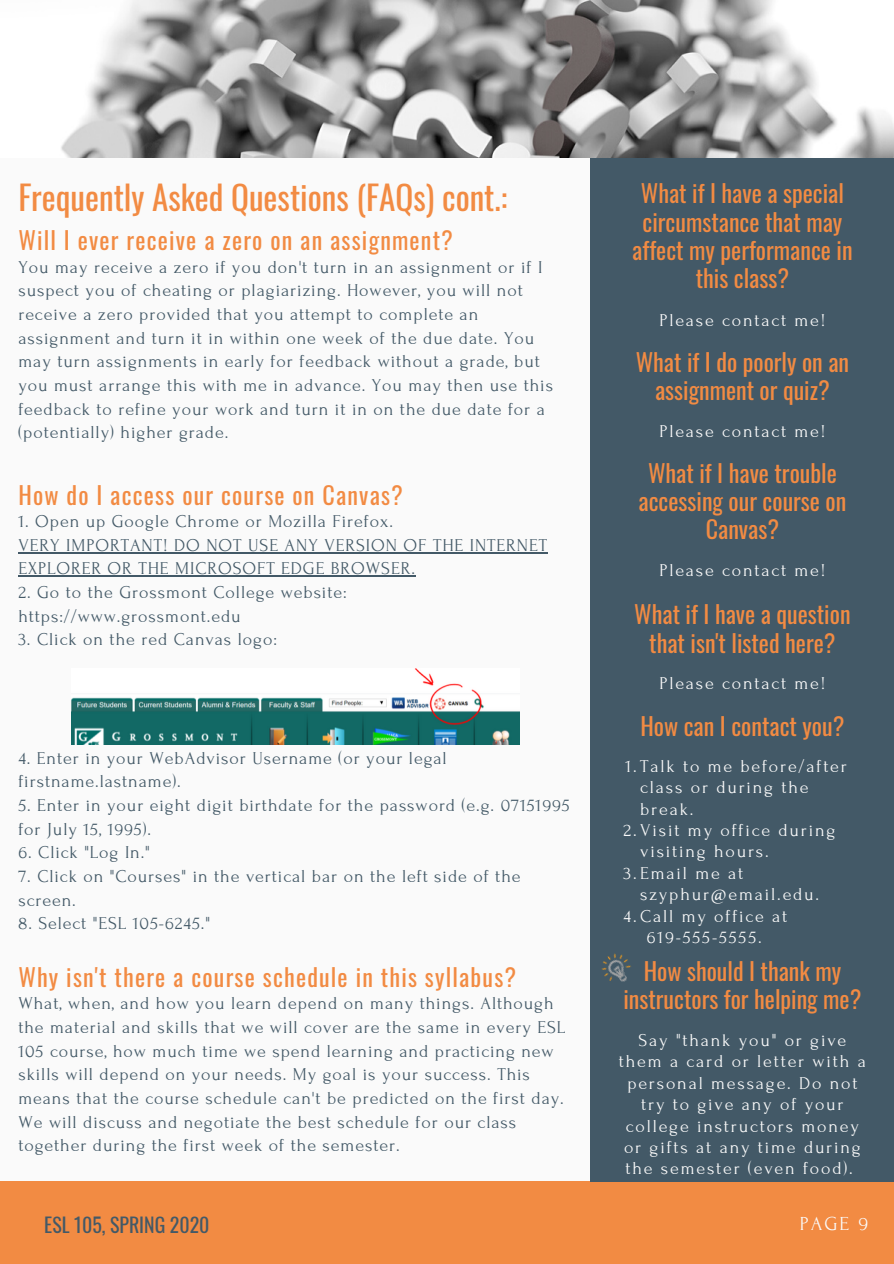
<style>
.page{position:relative;width:894px;height:1264px;background:#fff}
.page>*{position:absolute;margin:0;border:0;box-sizing:border-box;transform-origin:0 0}
.t1{font:33.15px "Oswald";color:#f28b43}
.t2{font:24px/28.2px "Oswald";color:#f28b43;text-align:center}
.t3{font:24px "Oswald";letter-spacing:.05em;color:#f28b43}
.t4{font:19.8px "Oswald";color:#435967}
.t5{font:19.8px "Forum";color:#fafafa}
.t6{font:18px/23.7px "Forum";letter-spacing:.05em;color:#435967}
.t7{font:18px/21.5px "Forum";letter-spacing:.1em;color:#fafafa;text-align:center}
</style>
<div class="page">
<div style="left:0;top:0;width:893px;height:1263px;background:#fafafa"></div>
<div style="left:0;top:1181px;width:893px;height:82px;background:#f28b43"></div>
<div style="left:590px;top:134px;width:303px;height:1047px;background:#435967"></div>
<img style="left:61px;top:0;width:832px;height:157px">
<hr style="left:18px;top:552px;width:530px;height:1px;background:#435967">
<hr style="left:18px;top:575px;width:398px;height:1px;background:#435967">
<img style="left:71px;top:668px;width:448px;height:76px">
<img style="left:602px;top:953px;width:29px;height:29px">
<h1 class="t1" style="left:18px;top:171px;width:490px">Frequently Asked Questions (FAQs) cont.:</h1>
<h2 class="t3" style="left:18px;top:221px;width:436px">Will I ever receive a zero on an assignment?</h2>
<p class="t6" style="left:18px;top:255px;width:536px">You may receive a zero if you don't turn in an assignment or if I suspect you of cheating or plagiarizing. However, you will not receive a zero provided that you attempt to complete an assignment and turn it in within one week of the due date. You may turn assignments in early for feedback without a grade, but you must arrange this with me in advance. You may then use this feedback to refine your work and turn it in on the due date for a (potentially) higher grade.</p>
<h2 class="t3" style="left:18px;top:476px;width:386px">How do I access our course on Canvas?</h2>
<p class="t6" style="left:18px;top:510px;width:530px">1. Open up Google Chrome or Mozilla Firefox.<br>VERY IMPORTANT! DO NOT USE ANY VERSION OF THE INTERNET<br>EXPLORER OR THE MICROSOFT EDGE BROWSER.</p>
<p class="t6" style="left:18px;top:581px;width:330px">2. Go to the Grossmont College website: https://www.grossmont.edu</p>
<p class="t6" style="left:18px;top:628px;width:260px">3. Click on the red Canvas logo:</p>
<p class="t6" style="left:18px;top:746px;width:430px">4. Enter in your WebAdvisor Username (or your legal firstname.lastname).</p>
<p class="t6" style="left:18px;top:793px;width:553px">5. Enter in your eight digit birthdate for the password (e.g. 07151995 for July 15, 1995).</p>
<p class="t6" style="left:18px;top:841px;width:133px">6. Click "Log In."</p>
<p class="t6" style="left:18px;top:864px;width:503px">7. Click on "Courses" in the vertical bar on the left side of the screen.</p>
<p class="t6" style="left:18px;top:912px;width:193px">8. Select "ESL 105-6245."</p>
<h2 class="t3" style="left:18px;top:958px;width:499px">Why isn't there a course schedule in this syllabus?</h2>
<p class="t6" style="left:18px;top:991px;width:548px">What, when, and how you learn depend on many things. Although the material and skills that we will cover are the same in every ESL 105 course, how much time we spend learning and practicing new skills will depend on your needs. My goal is your success. This means that the course schedule can't be predicted on the first day.<br>We will discuss and negotiate the best schedule for our class together during the first week of the semester.</p>
<h2 class="t2" style="left:632px;top:178px;width:222px">What if I have a special circumstance that may affect my performance in this class?</h2>
<p class="t7" style="left:659px;top:309px;width:167px">Please contact me!</p>
<h2 class="t2" style="left:635px;top:347px;width:215px">What if I do poorly on an assignment or quiz?</h2>
<p class="t7" style="left:659px;top:420px;width:167px">Please contact me!</p>
<h2 class="t2" style="left:638px;top:458px;width:209px">What if I have trouble accessing our course on<br>Canvas?</h2>
<p class="t7" style="left:659px;top:560px;width:167px">Please contact me!</p>
<h2 class="t2" style="left:634px;top:599px;width:218px">What if I have a question that isn't listed here?</h2>
<p class="t7" style="left:659px;top:673px;width:167px">Please contact me!</p>
<h2 class="t2" style="left:640px;top:710px;width:205px">How can I contact you?</h2>
<p class="t7" style="left:625px;top:755px;width:223px">1.Talk to me before/after</p>
<p class="t7" style="left:640px;top:777px;width:170px">class or during the</p>
<p class="t7" style="left:640px;top:798px;width:55px">break.</p>
<p class="t7" style="left:623px;top:819px;width:213px">2.Visit my office during</p>
<p class="t7" style="left:640px;top:841px;width:130px">visiting hours.</p>
<p class="t7" style="left:623px;top:862px;width:121px">3.Email me at</p>
<p class="t7" style="left:640px;top:884px;width:180px">szyphur@email.edu.</p>
<p class="t7" style="left:623px;top:905px;width:165px">4.Call my office at</p>
<p class="t7" style="left:646px;top:926px;width:116px">619-555-5555.</p>
<h2 class="t2" style="left:623px;top:956px;width:239px">How should I thank my instructors for helping me?</h2>
<p class="t7" style="left:618px;top:1029px;width:248px">Say "thank you" or give them a card or letter with a personal message. Do not try to give any of your college instructors money or gifts at any time during the semester (even food).</p>
<p class="t4" style="left:44px;top:1209px;width:166px">ESL 105, SPRING 2020</p>
<p class="t5" style="left:799px;top:1212px;width:70px">PAGE 9</p>
</div>
